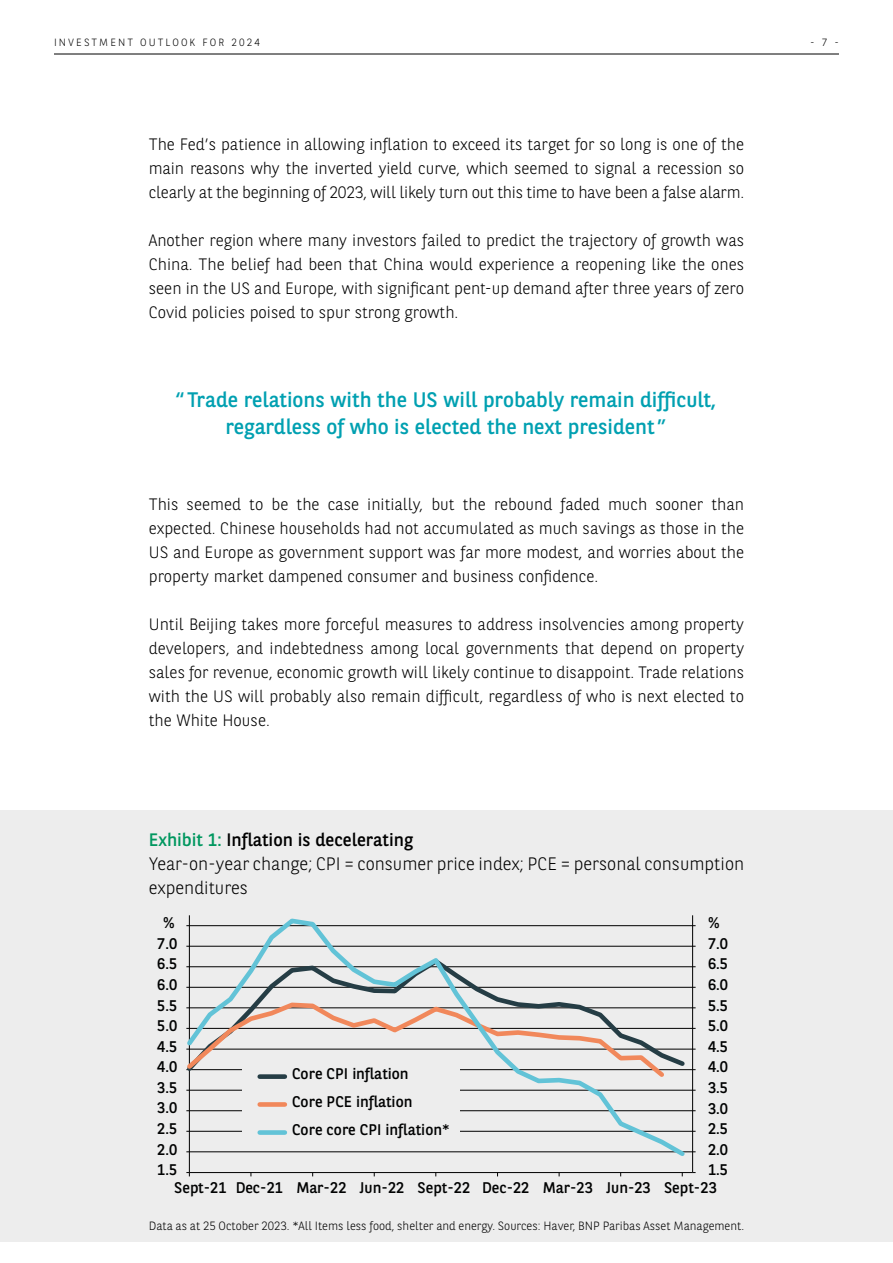
<style>
.page{position:relative;width:893px;height:1263px;background:#fff}
.page>*{position:absolute;margin:0;border:0;box-sizing:border-box;transform-origin:0 0}
.t1{font:21px/27px "BNPP Sans";color:#00a0b1;text-align:center}
.t2{font:300 18px/24px "BNPP Sans";color:#000}
.t3{font:300 16.5px/24px "BNPP Sans";color:#000;text-align:justify}
.t4{font:15.45px/27.9px "BNPP Sans";color:#010202}
.t5{font:300 12px "BNPP Sans";color:#000}
.t6{font:300 10.5px "BNPP Sans";letter-spacing:.2em;color:#000}
.s1{font-weight:400;color:#00975f}
.s2{font-weight:400}
</style>
<div class="page">
<hr style="left:54px;top:54px;width:785px;height:1px;background:#000">
<div style="left:0;top:810px;width:893px;height:432px;background:#ededed"></div>
<hr style="left:189px;top:925px;width:504px;height:1px;background:#000">
<hr style="left:189px;top:946px;width:504px;height:1px;background:#000">
<hr style="left:189px;top:966px;width:504px;height:1px;background:#000">
<hr style="left:189px;top:987px;width:504px;height:1px;background:#000">
<hr style="left:189px;top:1007px;width:504px;height:1px;background:#000">
<hr style="left:189px;top:1028px;width:504px;height:1px;background:#000">
<hr style="left:189px;top:1049px;width:504px;height:1px;background:#000">
<hr style="left:189px;top:1069px;width:504px;height:1px;background:#000">
<hr style="left:189px;top:1090px;width:504px;height:1px;background:#000">
<hr style="left:189px;top:1110px;width:504px;height:1px;background:#000">
<hr style="left:189px;top:1131px;width:504px;height:1px;background:#000">
<hr style="left:189px;top:1151px;width:504px;height:1px;background:#000">
<hr style="left:692px;top:915px;width:1px;height:257px;background:#000">
<hr style="left:189px;top:915px;width:1px;height:257px;background:#000">
<hr style="left:189px;top:1172px;width:504px;height:1px;background:#000">
<svg style="left:186px;top:916px;width:503px;height:244px"></svg>
<div style="left:242px;top:1063px;width:218px;height:83px;background:#ededed"></div>
<div style="left:260px;top:1074px;width:25px;height:5px;background:#253d45"></div>
<div style="left:260px;top:1102px;width:25px;height:5px;background:#f1885b"></div>
<div style="left:260px;top:1130px;width:25px;height:5px;background:#62c3d7"></div>
<p class="t6" style="left:54px;top:36px;width:207px">INVESTMENT OUTLOOK FOR 2024</p>
<p class="t6" style="left:810px;top:36px;width:30px">-7-</p>
<p class="t3" style="left:149px;top:131px;width:597px">The Fed’s patience in allowing inflation to exceed its target for so long is one of the main reasons why the inverted yield curve, which seemed to signal a recession so clearly at the beginning of 2023, will likely turn out this time to have been a false alarm.</p>
<p class="t3" style="left:149px;top:228px;width:597px">Another region where many investors failed to predict the trajectory of growth was China. The belief had been that China would experience a reopening like the ones seen in the US and Europe, with significant pent-up demand after three years of zero Covid policies poised to spur strong growth.</p>
<p class="t1" style="left:176px;top:385px;width:542px">“Trade relations with the US will probably remain difficult, regardless of who is elected the next president ”</p>
<p class="t3" style="left:149px;top:491px;width:597px">This seemed to be the case initially, but the rebound faded much sooner than expected. Chinese households had not accumulated as much savings as those in the US and Europe as government support was far more modest, and worries about the property market dampened consumer and business confidence.</p>
<p class="t3" style="left:149px;top:612px;width:597px">Until Beijing takes more forceful measures to address insolvencies among property developers, and indebtedness among local governments that depend on property sales for revenue, economic growth will likely continue to disappoint. Trade relations with the US will probably also remain difficult, regardless of who is next elected to the White House.</p>
<p class="t2" style="left:149px;top:827px;width:597px"><span class="s1">Exhibit 1:</span> <span class="s2">Inflation is decelerating<br></span>Year-on-year change; CPI = consumer price index; PCE = personal consumption expenditures</p>
<p class="t4" style="left:163px;top:908px;width:13px">%</p>
<p class="t4" style="left:708px;top:908px;width:13px">%</p>
<p class="t4" style="left:157px;top:929px;width:21px">7.0</p>
<p class="t4" style="left:708px;top:929px;width:21px">7.0</p>
<p class="t4" style="left:157px;top:949px;width:21px">6.5</p>
<p class="t4" style="left:708px;top:949px;width:21px">6.5</p>
<p class="t4" style="left:157px;top:970px;width:21px">6.0</p>
<p class="t4" style="left:708px;top:970px;width:21px">6.0</p>
<p class="t4" style="left:157px;top:990px;width:21px">5.5</p>
<p class="t4" style="left:708px;top:991px;width:21px">5.5</p>
<p class="t4" style="left:157px;top:1011px;width:21px">5.0</p>
<p class="t4" style="left:708px;top:1011px;width:21px">5.0</p>
<p class="t4" style="left:157px;top:1032px;width:21px">4.5</p>
<p class="t4" style="left:708px;top:1032px;width:21px">4.5</p>
<p class="t4" style="left:157px;top:1052px;width:21px">4.0</p>
<p class="t4" style="left:157px;top:1073px;width:21px">3.5</p>
<p class="t4" style="left:157px;top:1093px;width:21px">3.0</p>
<p class="t4" style="left:157px;top:1114px;width:21px">2.5</p>
<p class="t4" style="left:292px;top:1059px;width:159px">Core CPI in-ation<br>Core PCE in-ation<br>Core core CPI in-ation*</p>
<p class="t4" style="left:708px;top:1052px;width:21px">4.0</p>
<p class="t4" style="left:708px;top:1073px;width:21px">3.5</p>
<p class="t4" style="left:708px;top:1093px;width:21px">3.0</p>
<p class="t4" style="left:708px;top:1114px;width:21px">2.5</p>
<p class="t4" style="left:157px;top:1134px;width:21px">2.0</p>
<p class="t4" style="left:708px;top:1135px;width:21px">2.0</p>
<p class="t4" style="left:157px;top:1155px;width:21px">1.5</p>
<p class="t4" style="left:708px;top:1155px;width:21px">1.5</p>
<p class="t4" style="left:174px;top:1173px;width:544px">Sept-21 Dec-21 Mar-22 Jun-22 Sept-22 Dec-22 Mar-23 Jun-23 Sept-23</p>
<p class="t5" style="left:149px;top:1218px;width:597px">Data as at 25 October 2023. *All Items less food, shelter and energy. Sources: Haver, BNP Paribas Asset Management.</p>
</div>
